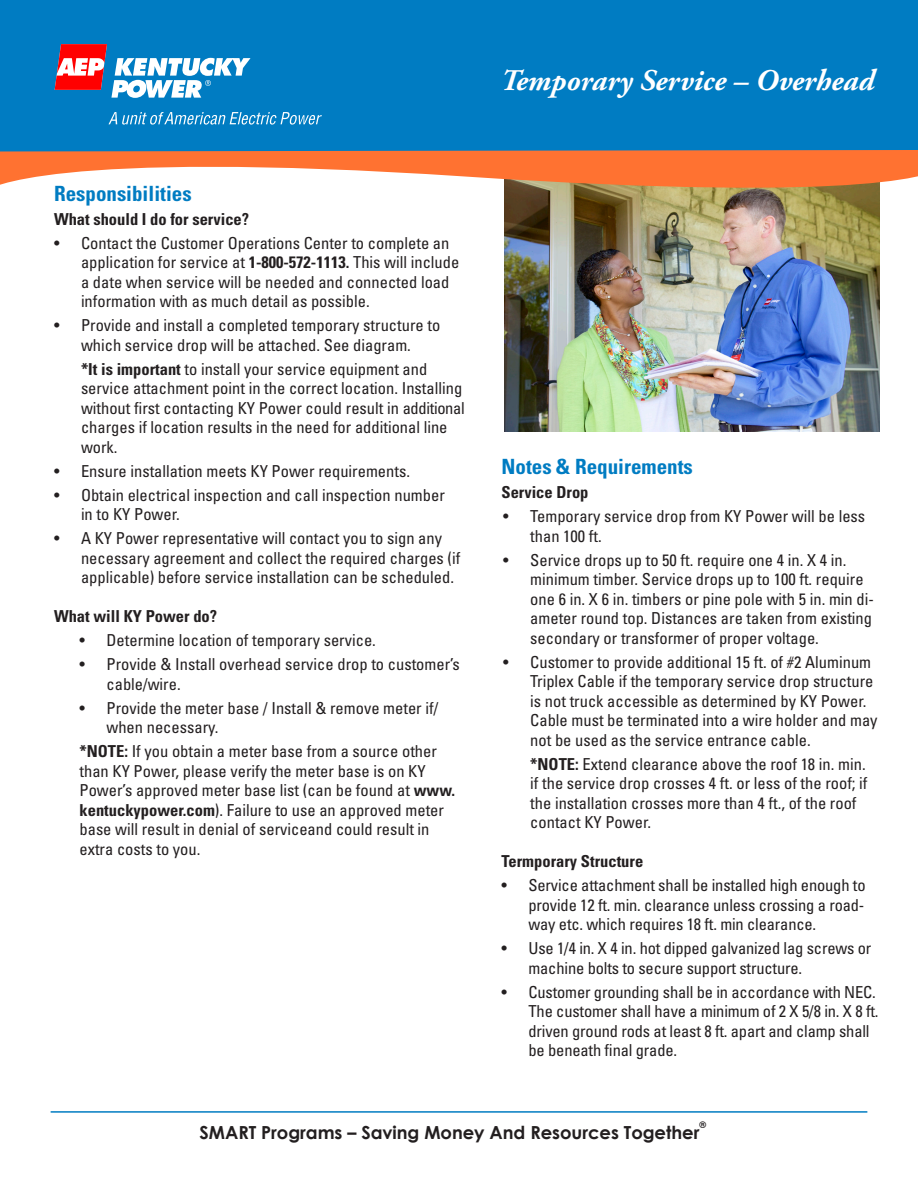
<style>
.page{position:relative;width:918px;height:1188px;background:#fff}
.page>*{position:absolute;margin:0;border:0;box-sizing:border-box;transform-origin:0 0}
.t1{font:italic 700 30px "Adobe Garamond Pro";color:#fff}
.t2{font:700 condensed 21px "Univers LT Std";color:#007cc2}
.t3{font:700 18px "Century Gothic";letter-spacing:-.005em;color:#231f20}
.t4{font:condensed 16.5px/19.5px "Univers LT Std";color:#231f20}
.t5{font:700 condensed 16.5px "Univers LT Std";color:#231f20}
.t6{font:700 9px "Century Gothic";color:#231f20}
.s1{font-weight:700}
</style>
<div class="page">
<img style="left:504px;top:204px;width:375px;height:228px">
<div style="left:0;top:0;width:918px;height:157px;background:#007cc2"></div>
<svg style="left:0;top:150px;width:918px;height:54px;fill:#ff7231"></svg>
<svg style="left:108px;top:112px;width:214px;height:13px"></svg>
<svg style="left:55px;top:44px;width:196px;height:54px"></svg>
<hr style="left:51px;top:1111px;width:816px;height:2px;background:#007cc2">
<p class="t2" style="left:54px;top:180px;width:139px">Responsibilities</p>
<p class="t5" style="left:54px;top:209px;width:197px">What should I do for service?</p>
<p class="t4" style="left:81px;top:233px;width:380px;text-indent:-27px">• Contact the Customer Operations Center to complete an application for service at <span class="s1">1-800-572-1113.</span> This will include a date when service will be needed and connected load information with as much detail as possible.</p>
<p class="t4" style="left:54px;top:315px;width:388px;text-align:center">• Provide and install a completed temporary structure to which service drop will be attached. See diagram.</p>
<p class="t4" style="left:81px;top:359px;width:385px"><span class="s1">*It is important</span> to install your service equipment and service attachment point in the correct location. Installing without first contacting KY Power could result in additional charges if location results in the need for additional line work.</p>
<p class="t4" style="left:54px;top:461px;width:358px">• Ensure installation meets KY Power requirements.</p>
<p class="t4" style="left:81px;top:485px;width:365px;text-indent:-27px">• Obtain electrical inspection and call inspection number in to KY Power.</p>
<p class="t4" style="left:81px;top:528px;width:381px;text-indent:-27px">• A KY Power representative will contact you to sign any necessary agreement and collect the required charges (if applicable) before service installation can be scheduled.</p>
<p class="t5" style="left:54px;top:606px;width:165px">What will KY Power do?</p>
<p class="t4" style="left:80px;top:630px;width:298px">• Determine location of temporary service.</p>
<p class="t4" style="left:106px;top:654px;width:355px;text-indent:-27px">• Provide &amp; Install overhead service drop to customer’s cable/wire.</p>
<p class="t4" style="left:106px;top:698px;width:333px;text-indent:-27px">• Provide the meter base / Install &amp; remove meter if/ when necessary.</p>
<p class="t4" style="left:80px;top:741px;width:377px"><span class="s1">*NOTE:</span> If you obtain a meter base from a source other than KY Power, please verify the meter base is on KY Power’s approved meter base list (can be found at <span class="s1">www. kentuckypower.com</span>). Failure to use an approved meter base will result in denial of serviceand could result in extra costs to you.</p>
<p class="t1" style="left:500px;top:63px;width:375px">Temporary Service – Overhead</p>
<p class="t2" style="left:501px;top:454px;width:193px">Notes &amp; Requirements</p>
<p class="t5" style="left:501px;top:482px;width:89px">Service Drop</p>
<p class="t4" style="left:530px;top:506px;width:336px;text-indent:-27px">• Temporary service drop from KY Power will be less than 100 ft.</p>
<p class="t4" style="left:530px;top:550px;width:345px;text-indent:-27px">• Service drops up to 50 ft. require one 4 in. X 4 in. minimum timber. Service drops up to 100 ft. require one 6 in. X 6 in. timbers or pine pole with 5 in. min di&shy;ameter round top. Distances are taken from existing secondary or transformer of proper voltage.</p>
<p class="t4" style="left:530px;top:652px;width:349px;text-indent:-27px">• Customer to provide additional 15 ft. of #2 Aluminum Triplex Cable if the temporary service drop structure is not truck accessible as determined by KY Power.<br>Cable must be terminated into a wire holder and may not be used as the service entrance cable.</p>
<p class="t4" style="left:530px;top:754px;width:339px"><span class="s1">*NOTE:</span> Extend clearance above the roof 18 in. min. if the service drop crosses 4 ft. or less of the roof; if the installation crosses more than 4 ft., of the roof contact KY Power.</p>
<p class="t5" style="left:501px;top:851px;width:143px">Termporary Structure</p>
<p class="t4" style="left:528px;top:875px;width:339px;text-align:justify;text-indent:-27px">• Service attachment shall be installed high enough to provide 12 ft. min. clearance unless crossing a road&shy;way etc. which requires 18 ft. min clearance.</p>
<p class="t4" style="left:528px;top:938px;width:344px;text-indent:-27px">• Use 1/4 in. X 4 in. hot dipped galvanized lag screws or machine bolts to secure support structure.</p>
<p class="t4" style="left:528px;top:982px;width:352px;text-indent:-27px">• Customer grounding shall be in accordance with NEC.<br>The customer shall have a minimum of 2 X 5/8 in. X 8 ft. driven ground rods at least 8 ft. apart and clamp shall be beneath final grade.</p>
<p class="t6" style="left:699px;top:1119px;width:8px">®</p>
<p class="t3" style="left:200px;top:1121px;width:501px">SMART Programs – Saving Money And Resources Together</p>
</div>
